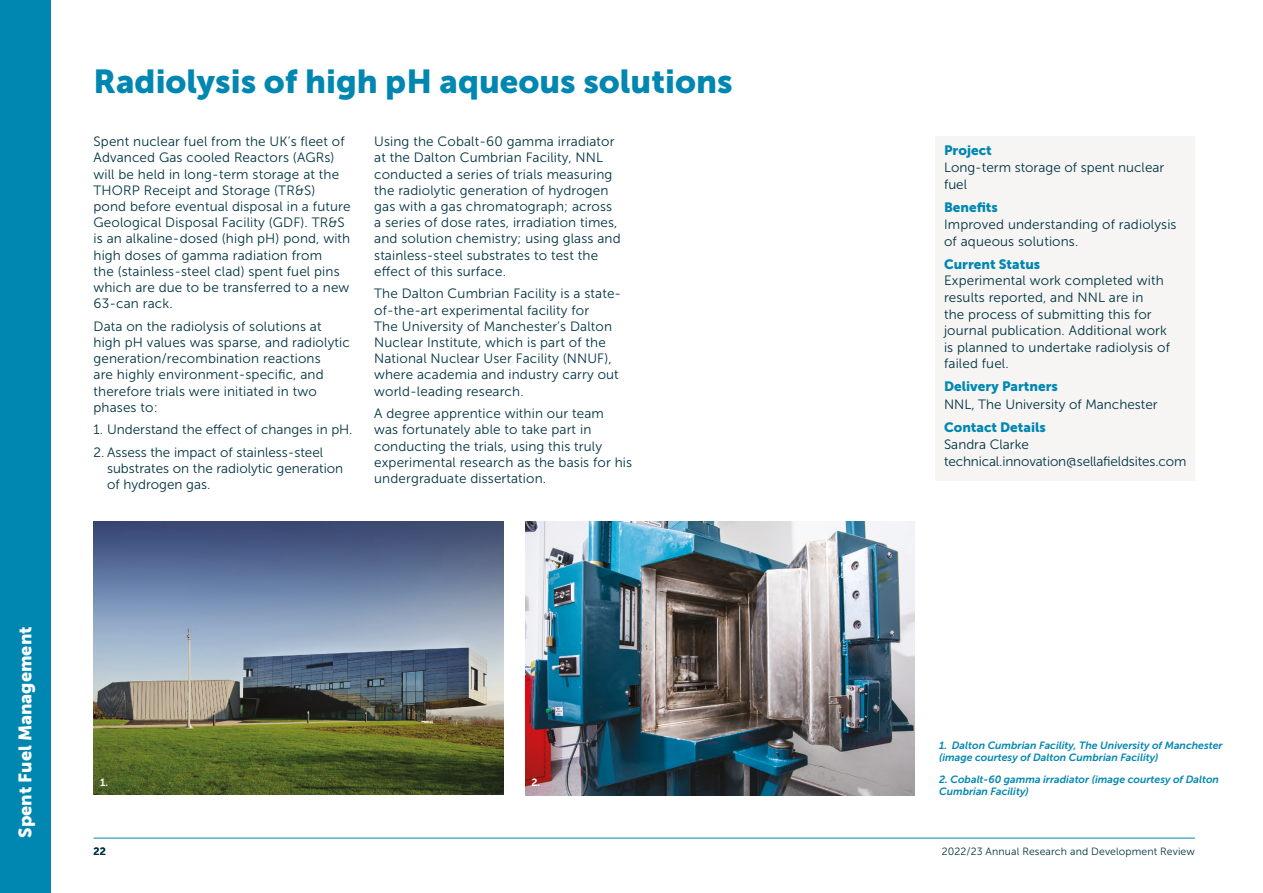
<style>
.page{position:relative;width:1263px;height:893px;background:#fff}
.page>*{position:absolute;margin:0;border:0;box-sizing:border-box;transform-origin:0 0}
.t1{font:33px "Museo Sans 900";color:#0087b1}
.t2{font:18px "Museo Sans 900";color:#fff}
.t3{font:13.5px/16.2px "Museo Sans 300";letter-spacing:.01em;color:#003341}
.t4{font:13.5px "Museo Sans 900";color:#0087b1}
.t5{font:13.5px/17.2px "Museo Sans 300";letter-spacing:-.01em;color:#003341}
.t6{font:italic 10.5px/12.6px "Museo Sans 700";color:#0087b1}
.t7{font:10.5px "Museo Sans 300";letter-spacing:.01em;color:#003341}
.t8{font:10.5px "Museo Sans 700";color:#fff}
.t9{font:10.5px "Museo Sans 700";color:#003341}
</style>
<div class="page">
<div style="left:0;top:0;width:51px;height:893px;background:#0087b1"></div>
<hr style="left:94px;top:838px;width:1101px;height:1px;background:#0087b1">
<img style="left:94px;top:521px;width:410px;height:274px">
<img style="left:525px;top:521px;width:389px;height:274px">
<div style="left:935px;top:136px;width:260px;height:345px;background:#f6f5f4"></div>
<h2 class="t2" style="left:15px;top:838px;width:213px;rotate:-90deg">Spent Fuel Management</h2>
<h1 class="t1" style="left:94px;top:62px;width:640px">Radiolysis of high pH aqueous solutions</h1>
<p class="t3" style="left:94px;top:134px;width:258px">Spent nuclear fuel from the UK’s fleet of Advanced Gas cooled Reactors (AGRs) will be held in long-term storage at the THORP Receipt and Storage (TR&amp;S) pond before eventual disposal in a future Geological Disposal Facility (GDF). TR&amp;S is an alkaline-dosed (high pH) pond, with high doses of gamma radiation from<br>the (stainless-steel clad) spent fuel pins which are due to be transferred to a new 63-can rack.</p>
<p class="t3" style="left:94px;top:318px;width:258px">Data on the radiolysis of solutions at high pH values was sparse, and radiolytic generation/recombination reactions<br>are highly environment-specific, and therefore trials were initiated in two phases to:</p>
<p class="t3" style="left:94px;top:422px;width:261px">1. Understand the effect of changes in pH.</p>
<p class="t3" style="left:107px;top:444px;width:238px;text-indent:-14px">2. Assess the impact of stainless-steel substrates on the radiolytic generation of hydrogen gas.</p>
<p class="t3" style="left:374px;top:134px;width:248px">Using the Cobalt-60 gamma irradiator at the Dalton Cumbrian Facility, NNL conducted a series of trials measuring the radiolytic generation of hydrogen gas with a gas chromatograph; across a series of dose rates, irradiation times, and solution chemistry; using glass and stainless-steel substrates to test the effect of this surface.</p>
<p class="t3" style="left:374px;top:286px;width:249px">The Dalton Cumbrian Facility is a state&shy;of-the-art experimental facility for<br>The University of Manchester’s Dalton Nuclear Institute, which is part of the National Nuclear User Facility (NNUF), where academia and industry carry out world-leading research.</p>
<p class="t3" style="left:374px;top:405px;width:259px">A degree apprentice within our team<br>was fortunately able to take part in conducting the trials, using this truly experimental research as the basis for his undergraduate dissertation.</p>
<p class="t8" style="left:100px;top:777px;width:10px">1.</p>
<p class="t9" style="left:94px;top:846px;width:14px">22</p>
<p class="t8" style="left:531px;top:777px;width:10px">2.</p>
<p class="t4" style="left:944px;top:142px;width:49px">Project</p>
<p class="t3" style="left:944px;top:159px;width:222px;line-height:17.2px">Long-term storage of spent nuclear fuel</p>
<p class="t4" style="left:944px;top:199px;width:55px">Benefits</p>
<p class="t3" style="left:944px;top:216px;width:234px;line-height:17.2px">Improved understanding of radiolysis of aqueous solutions.</p>
<p class="t4" style="left:944px;top:256px;width:98px">Current Status</p>
<p class="t3" style="left:944px;top:273px;width:227px">Experimental work completed with results reported, and NNL are in<br>the process of submitting this for journal publication. Additional work is planned to undertake radiolysis of failed fuel.</p>
<p class="t4" style="left:944px;top:378px;width:115px">Delivery Partners</p>
<p class="t3" style="left:944px;top:396px;width:215px">NNL, The University of Manchester</p>
<p class="t4" style="left:944px;top:419px;width:103px">Contact Details</p>
<p class="t5" style="left:944px;top:436px;width:244px">Sandra Clarke technical.innovation@sellafieldsites.com</p>
<p class="t6" style="left:939px;top:739px;width:285px">1. Dalton Cumbrian Facility, The University of Manchester (image courtesy of Dalton Cumbrian Facility)</p>
<p class="t6" style="left:939px;top:773px;width:281px">2. Cobalt-60 gamma irradiator (image courtesy of Dalton<br>Cumbrian Facility)</p>
<p class="t7" style="left:942px;top:846px;width:255px">2022/23 Annual Research and Development Review</p>
</div>
